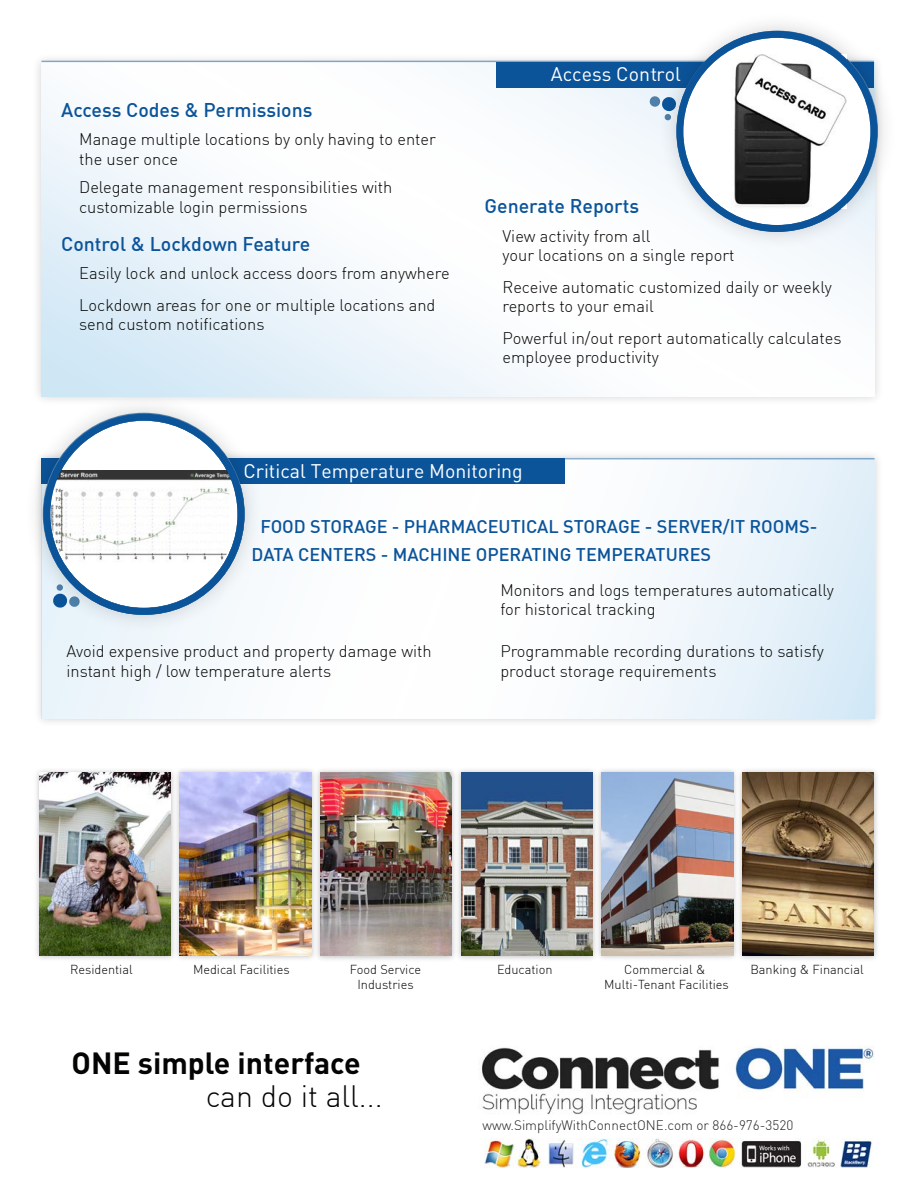
<style>
.page{position:relative;width:918px;height:1188px;background:#fff}
.page>*{position:absolute;margin:0;border:0;box-sizing:border-box;transform-origin:0 0}
.t1{font:700 30.3px "DIN Pro";color:#040503}
.t2{font:300 30.3px "DIN1451";color:#040503}
.t3{font:500 19.5px "DIN1451";color:#0b549a}
.t4{font:19.5px "DIN";color:#fff}
.t5{font:500 18px/28.2px "DIN1451";color:#0b549a}
.t6{font:300 16.5px/19.5px "DIN1451";color:#040503}
.t7{font:300 13.5px "DIN1451";color:#231f20}
.t8{font:300 12.75px/15.3px "DIN1451";color:#040503;text-align:center}
</style>
<div class="page">
<div style="left:39px;top:455px;width:839px;height:267px;background:#eee"></div>
<svg style="left:42px;top:459px;width:833px;height:260px"></svg>
<hr style="left:42px;top:458px;width:833px;height:1px;background:#0b549a">
<div style="left:41px;top:458px;width:524px;height:26px;background:#0b549a"></div>
<img style="left:484px;top:1138px;width:388px;height:29px">
<svg style="left:41px;top:62px;width:834px;height:335px"></svg>
<svg style="left:649px;top:96px;width:2px;height:16px"></svg>
<div style="left:496px;top:62px;width:378px;height:26px;background:#0b549a"></div>
<hr style="left:41px;top:61px;width:833px;height:1px;background:#0b549a">
<img style="left:35px;top:387px;width:236px;height:254px">
<div style="left:46px;top:416px;width:195px;height:195px;background:#fff;border-radius:50%"></div>
<img style="left:651px;top:24px;width:237px;height:234px">
<div style="left:680px;top:34px;width:194px;height:194px;background:#fff;border-radius:50%"></div>
<img style="left:734px;top:54px;width:112px;height:154px">
<div style="left:676px;top:31px;width:201px;height:201px;border:7px solid #0b549a;border-radius:50%"></div>
<img style="left:194px;top:769px;width:195px;height:191px">
<img style="left:194px;top:773px;width:117px;height:182px">
<img style="left:389px;top:770px;width:203px;height:190px">
<img style="left:461px;top:773px;width:131px;height:183px">
<img style="left:745px;top:770px;width:132px;height:189px">
<img style="left:745px;top:773px;width:129px;height:183px">
<img style="left:36px;top:769px;width:158px;height:190px">
<img style="left:39px;top:773px;width:132px;height:183px">
<img style="left:592px;top:770px;width:153px;height:189px">
<img style="left:602px;top:773px;width:131px;height:183px">
<img style="left:50px;top:470px;width:184px;height:94px">
<div style="left:43px;top:414px;width:202px;height:201px;border:7px solid #0b549a;border-radius:50%"></div>
<img style="left:481px;top:1046px;width:393px;height:69px">
<p class="t3" style="left:61px;top:97px;width:253px">Access Codes &amp; Permissions</p>
<p class="t6" style="left:79px;top:129px;width:358px">Manage multiple locations by only having to enter the user once</p>
<p class="t6" style="left:79px;top:177px;width:315px">Delegate management responsibilities with customizable login permissions</p>
<p class="t3" style="left:61px;top:231px;width:251px">Control &amp; Lockdown Feature</p>
<p class="t6" style="left:79px;top:258px;width:372px;line-height:31.5px">Easily lock and unlock access doors from anywhere<br>Lockdown areas for one or multiple locations and</p>
<p class="t6" style="left:79px;top:315px;width:187px">send custom notifications</p>
<p class="t4" style="left:551px;top:62px;width:132px">Access Control</p>
<p class="t3" style="left:485px;top:194px;width:156px">Generate Reports</p>
<p class="t6" style="left:503px;top:226px;width:234px">View activity from all<br>your locations on a single report</p>
<p class="t6" style="left:503px;top:277px;width:331px">Receive automatic customized daily or weekly reports to your email</p>
<p class="t6" style="left:503px;top:328px;width:341px">Powerful in/out report automatically calculates employee productivity</p>
<p class="t4" style="left:243px;top:459px;width:281px">Critical Temperature Monitoring</p>
<p class="t5" style="left:252px;top:512px;width:567px;text-indent:9px">FOOD STORAGE - PHARMACEUTICAL STORAGE - SERVER/IT ROOMS-<br>DATA CENTERS - MACHINE OPERATING TEMPERATURES</p>
<p class="t6" style="left:67px;top:641px;width:367px">Avoid expensive product and property damage with instant high / low temperature alerts</p>
<p class="t6" style="left:500px;top:580px;width:335px">Monitors and logs temperatures automatically for historical tracking</p>
<p class="t6" style="left:500px;top:641px;width:325px">Programmable recording durations to satisfy product storage requirements</p>
<p class="t8" style="left:70px;top:961px;width:64px">Residential</p>
<p class="t8" style="left:193px;top:961px;width:98px">Medical Facilities</p>
<p class="t8" style="left:350px;top:961px;width:73px">Food Service<br>Industries</p>
<p class="t8" style="left:497px;top:961px;width:57px">Education</p>
<p class="t8" style="left:604px;top:961px;width:126px">Commercial &amp;<br>Multi-Tenant Facilities</p>
<p class="t8" style="left:750px;top:961px;width:115px">Banking &amp; Financial</p>
<h1 class="t1" style="left:72px;top:1042px;width:291px">ONE simple interface</h1>
<h1 class="t2" style="left:206px;top:1078px;width:179px">can do it all...</h1>
<p class="t7" style="left:483px;top:1117px;width:312px">www.SimplifyWithConnectONE.com or 866-976-3520</p>
</div>
